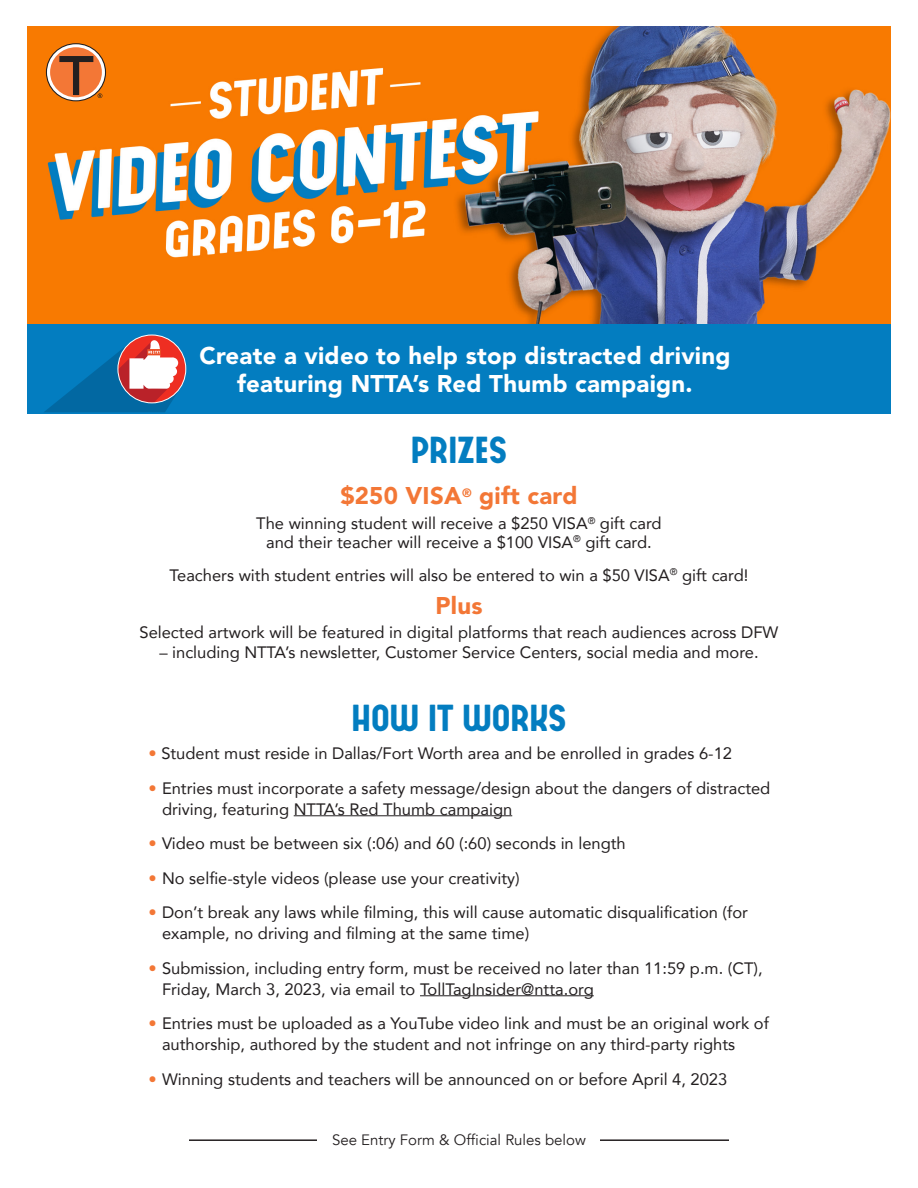
<style>
.page{position:relative;width:918px;height:1188px;background:#fff}
.page>*{position:absolute;margin:0;border:0;box-sizing:border-box;transform-origin:0 0}
.t1{font:37.35px "GRAFIKATYPE.1";color:#037dc0}
.t2{font:900 24px "Avenir";letter-spacing:.01em;color:#fff}
.t3{font:900 24px "Avenir";letter-spacing:.01em;color:#f37736}
.t4{font:16.5px/21px "Avenir";color:#231f20}
.t5{font:15px "Avenir";color:#231f20}
.s1{color:#f37736}
</style>
<div class="page">
<img style="left:27px;top:27px;width:864px;height:297px">
<hr style="left:189px;top:1139px;width:540px;height:2px;background:#231f20">
<hr style="left:294px;top:815px;width:218px;height:1px;background:#231f20">
<hr style="left:420px;top:995px;width:174px;height:1px;background:#231f20">
<div style="left:318px;top:1126px;width:282px;height:26px;background:#fff"></div>
<svg style="left:46px;top:43px;width:60px;height:58px"></svg>
<svg style="left:47px;top:44px;width:58px;height:56px"></svg>
<div style="left:50px;top:47px;width:52px;height:50px;background:#f37736;border-radius:50%"></div>
<svg style="left:59px;top:56px;width:43px;height:42px"></svg>
<div style="left:27px;top:324px;width:864px;height:89px;background:#037dc0"></div>
<svg style="left:118px;top:335px;width:68px;height:68px"></svg>
<svg style="left:44px;top:340px;width:136px;height:72px"></svg>
<p class="t2" style="left:199px;top:341px;width:533px">Create a video to help stop distracted driving</p>
<p class="t2" style="left:237px;top:370px;width:457px">featuring NTTA’s Red Thumb campaign.</p>
<p class="t1" style="left:411px;top:427px;width:98px">PRIZES</p>
<p class="t3" style="left:340px;top:481px;width:239px">$250 VISA<sup>®</sup> gift card</p>
<p class="t4" style="left:256px;top:513px;width:407px;line-height:18.9px;text-align:center">The winning student will receive a $250 VISA<sup>®</sup> gift card and their teacher will receive a $100 VISA<sup>®</sup> gift card.</p>
<p class="t4" style="left:170px;top:564px;width:580px">Teachers with student entries will also be entered to win a $50 VISA<sup>®</sup> gift card!</p>
<p class="t3" style="left:436px;top:591px;width:48px">Plus</p>
<p class="t4" style="left:140px;top:622px;width:640px">Selected artwork will be featured in digital platforms that reach audiences across DFW</p>
<p class="t4" style="left:159px;top:641px;width:601px">– including NTTA’s newsletter, Customer Service Centers, social media and more.</p>
<p class="t1" style="left:352px;top:696px;width:216px">HOW IT WORKS</p>
<p class="t4" style="left:148px;top:742px;width:585px"><span class="s1">•</span> Student must reside in Dallas/Fort Worth area and be enrolled in grades 6-12</p>
<p class="t4" style="left:162px;top:777px;width:610px;text-indent:-14px"><span class="s1">•</span> Entries must incorporate a safety message/design about the dangers of distracted driving, featuring NTTA’s Red Thumb campaign</p>
<p class="t4" style="left:148px;top:832px;width:479px"><span class="s1">•</span> Video must be between six (:06) and 60 (:60) seconds in length</p>
<p class="t4" style="left:148px;top:867px;width:373px"><span class="s1">•</span> No selfie-style videos (please use your creativity)</p>
<p class="t4" style="left:162px;top:901px;width:588px;text-indent:-14px"><span class="s1">•</span> Don’t break any laws while filming, this will cause automatic disqualification (for example, no driving and filming at the same time)</p>
<p class="t4" style="left:162px;top:957px;width:602px;text-indent:-14px"><span class="s1">•</span> Submission, including entry form, must be received no later than 11:59 p.m. (CT),<br>Friday, March 3, 2023, via email to TollTagInsider@ntta.org</p>
<p class="t4" style="left:162px;top:1012px;width:608px;text-indent:-14px"><span class="s1">•</span> Entries must be uploaded as a YouTube video link and must be an original work of authorship, authored by the student and not infringe on any third-party rights</p>
<p class="t4" style="left:148px;top:1068px;width:580px"><span class="s1">•</span> Winning students and teachers will be announced on or before April 4, 2023</p>
<p class="t5" style="left:332px;top:1131px;width:255px">See Entry Form &amp; Official Rules below</p>
</div>
